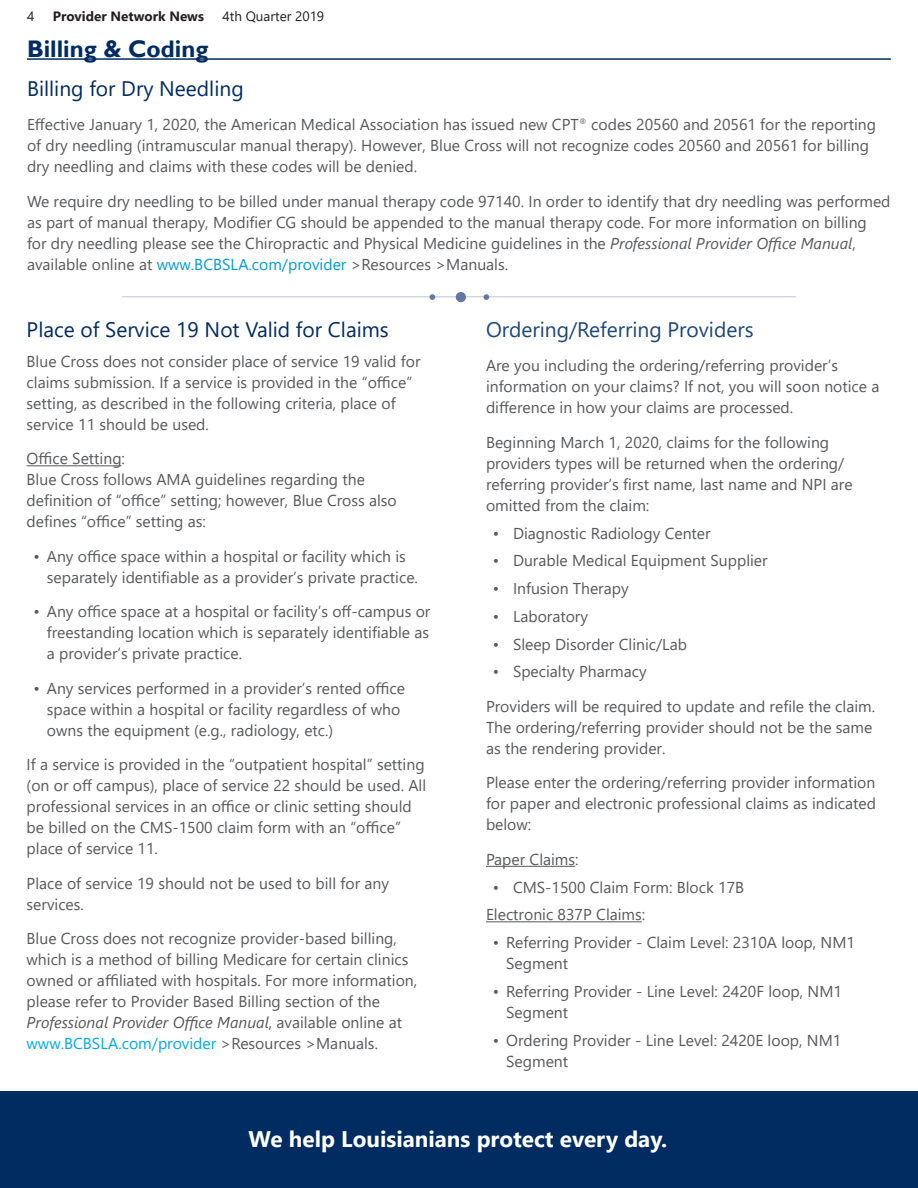
<style>
.page{position:relative;width:918px;height:1188px;background:#fff}
.page>*{position:absolute;margin:0;border:0;box-sizing:border-box;transform-origin:0 0}
.Article_Text{font:700 24px "Gill Sans";color:#002c62}
.Article_Text-2{font:700 22.5px "Segoe UI";color:#fff}
.Article_Text-3{font:21px "Segoe UI";color:#002c62}
.Article_Text-4{font:21px "Segoe UI";color:#1c4779}
.Article_Text-5{font:15.75px/21px "Segoe UI";color:#57585a}
.t1{font:700 13.5px "Segoe UI";color:#231f20}
.t2{font:13.5px "Segoe UI";color:#231f20}
.s1{font-style:italic}
.s2{color:#009bd5}
.s3{color:#00a9e0}
</style>
<div class="page">
<div style="left:0;top:1092px;width:918px;height:96px;background:#002c62"></div>
<hr style="left:27px;top:58px;width:864px;height:2px;background:#002c62">
<hr style="left:27px;top:465px;width:95px;height:1px;background:#57585a">
<hr style="left:486px;top:866px;width:89px;height:1px;background:#57585a">
<hr style="left:486px;top:921px;width:156px;height:1px;background:#57585a">
<hr style="left:122px;top:297px;width:674px;height:1px;background:#2e4e80">
<div style="left:456px;top:292px;width:10px;height:10px;background:#6578a2;border-radius:50%"></div>
<svg style="left:484px;top:294px;width:5px;height:6px"></svg>
<svg style="left:430px;top:294px;width:5px;height:6px"></svg>
<p class="t2" style="left:27px;top:4px;width:9px">4</p>
<p class="t1" style="left:53px;top:4px;width:153px">Provider Network News</p>
<p class="t2" style="left:223px;top:4px;width:103px">4th Quarter 2019</p>
<p class="Article_Text" style="left:27px;top:34px;width:183px">Billing &amp; Coding</p>
<p class="Article_Text-3" style="left:27px;top:69px;width:218px">Billing for Dry Needling</p>
<p class="Article_Text-5" style="left:27px;top:113px;width:851px">Effective January 1, 2020, the American Medical Association has issued new CPT<sup>®</sup> codes 20560 and 20561 for the reporting of dry needling (intramuscular manual therapy). However, Blue Cross will not recognize codes 20560 and 20561 for billing dry needling and claims with these codes will be denied.</p>
<p class="Article_Text-5" style="left:27px;top:189px;width:865px">We require dry needling to be billed under manual therapy code 97140. In order to identify that dry needling was performed as part of manual therapy, Modifier CG should be appended to the manual therapy code. For more information on billing<br>for dry needling please see the Chiropractic and Physical Medicine guidelines in the <span class="s1">Professional Provider Office Manual</span>, available online at <span class="s2">www.BCBSLA.com/provider</span> &gt;Resources &gt;Manuals.</p>
<p class="Article_Text-3" style="left:27px;top:310px;width:364px">Place of Service 19 Not Valid for Claims</p>
<p class="Article_Text-5" style="left:27px;top:349px;width:395px">Blue Cross does not consider place of service 19 valid for claims submission. If a service is provided in the “office” setting, as described in the following criteria, place of service 11 should be used.</p>
<p class="Article_Text-5" style="left:27px;top:447px;width:100px">Office Setting:</p>
<p class="Article_Text-5" style="left:27px;top:468px;width:372px">Blue Cross follows AMA guidelines regarding the definition of “office” setting; however, Blue Cross also defines “office” setting as:</p>
<p class="Article_Text-5" style="left:47px;top:544px;width:373px;text-indent:-14px">• Any office space within a hospital or facility which is separately identifiable as a provider’s private practice.</p>
<p class="Article_Text-5" style="left:47px;top:600px;width:385px;text-align:justify;text-indent:-14px">• Any office space at a hospital or facility’s off-campus or freestanding location which is separately identifiable as a provider’s private practice.</p>
<p class="Article_Text-5" style="left:47px;top:676px;width:360px;text-indent:-14px">• Any services performed in a provider’s rented office space within a hospital or facility regardless of who owns the equipment (e.g., radiology, etc.)</p>
<p class="Article_Text-5" style="left:27px;top:753px;width:401px">If a service is provided in the “outpatient hospital” setting (on or off campus), place of service 22 should be used. All professional services in an office or clinic setting should be billed on the CMS-1500 claim form with an “office” place of service 11.</p>
<p class="Article_Text-5" style="left:27px;top:871px;width:364px">Place of service 19 should not be used to bill for any services.</p>
<p class="Article_Text-5" style="left:27px;top:927px;width:392px">Blue Cross does not recognize provider-based billing, which is a method of billing Medicare for certain clinics owned or affiliated with hospitals. For more information, please refer to Provider Based Billing section of the <span class="s1">Professional Provider Office Manual</span>, available online at <span class="s3">www.BCBSLA.com/provider</span> &gt;Resources &gt;Manuals.</p>
<p class="Article_Text-4" style="left:486px;top:310px;width:269px">Ordering/Referring Providers</p>
<p class="Article_Text-5" style="left:486px;top:354px;width:395px">Are you including the ordering/referring provider’s information on your claims? If not, you will soon notice a difference in how your claims are processed.</p>
<p class="Article_Text-5" style="left:486px;top:430px;width:368px">Beginning March 1, 2020, claims for the following providers types will be returned when the ordering/ referring provider’s first name, last name and NPI are omitted from the claim:</p>
<p class="Article_Text-5" style="left:493px;top:521px;width:219px">• Diagnostic Radiology Center</p>
<p class="Article_Text-5" style="left:493px;top:549px;width:276px">• Durable Medical Equipment Supplier</p>
<p class="Article_Text-5" style="left:493px;top:577px;width:137px">• Infusion Therapy</p>
<p class="Article_Text-5" style="left:493px;top:604px;width:97px">• Laboratory</p>
<p class="Article_Text-5" style="left:493px;top:632px;width:196px">• Sleep Disorder Clinic/Lab</p>
<p class="Article_Text-5" style="left:493px;top:660px;width:156px">• Specialty Pharmacy</p>
<p class="Article_Text-5" style="left:486px;top:694px;width:391px">Providers will be required to update and refile the claim.<br>The ordering/referring provider should not be the same as the rendering provider.</p>
<p class="Article_Text-5" style="left:486px;top:771px;width:392px;text-align:justify">Please enter the ordering/referring provider information for paper and electronic professional claims as indicated below:</p>
<p class="Article_Text-5" style="left:486px;top:847px;width:94px">Paper Claims:</p>
<p class="Article_Text-5" style="left:493px;top:875px;width:253px">• CMS-1500 Claim Form: Block 17B</p>
<p class="Article_Text-5" style="left:486px;top:903px;width:161px">Electronic 837P Claims:</p>
<p class="Article_Text-5" style="left:506px;top:931px;width:350px;text-indent:-14px">• Referring Provider - Claim Level: 2310A loop, NM1<br>Segment</p>
<p class="Article_Text-5" style="left:506px;top:979px;width:337px;text-indent:-14px">• Referring Provider - Line Level: 2420F loop, NM1<br>Segment</p>
<p class="Article_Text-5" style="left:506px;top:1028px;width:337px;text-indent:-14px">• Ordering Provider - Line Level: 2420E loop, NM1<br>Segment</p>
<p class="Article_Text-2" style="left:249px;top:1118px;width:420px">We help Louisianians protect every day.</p>
</div>
